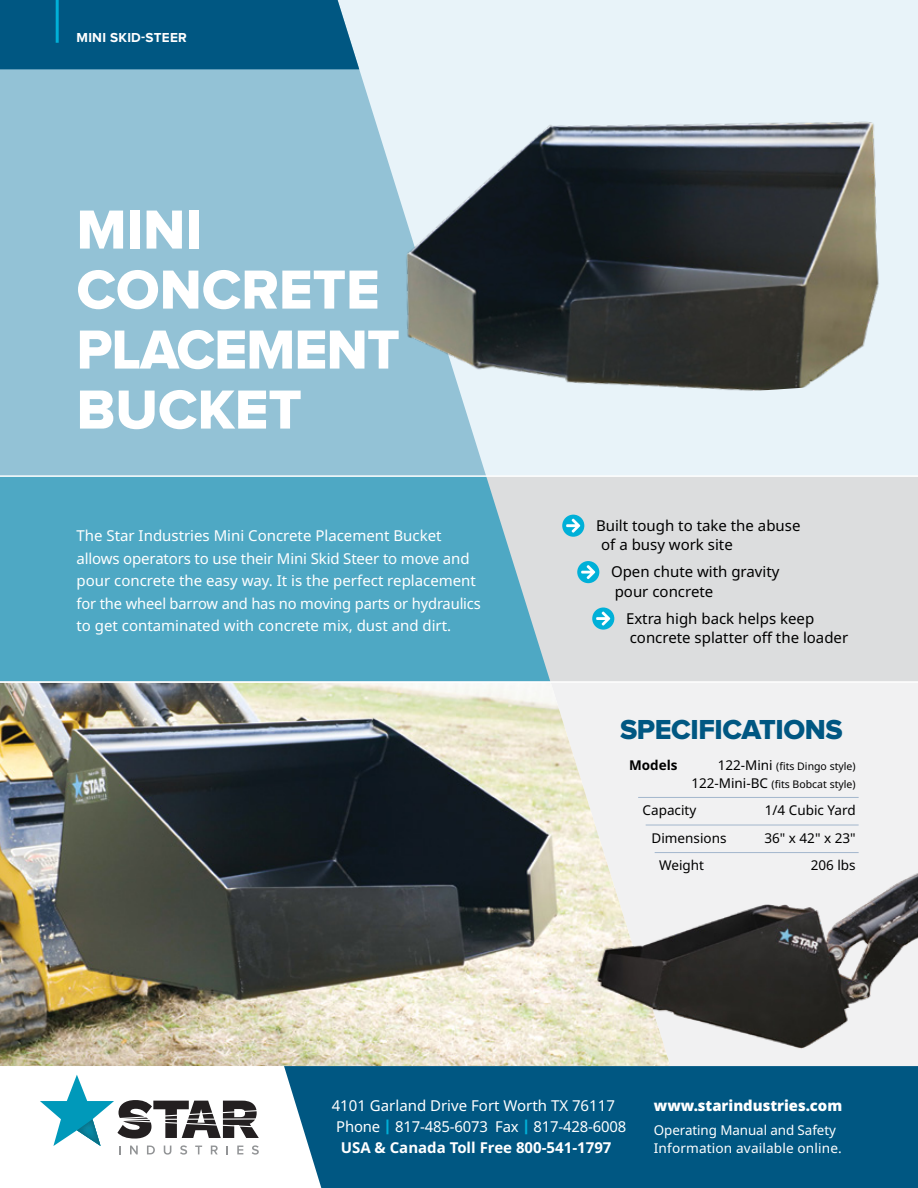
<style>
.page{position:relative;width:918px;height:1188px;background:#fff}
.page>*{position:absolute;margin:0;border:0;box-sizing:border-box;transform-origin:0 0}
.t1{font:57px/60px "Proxima Nova Extrabld";color:#fff}
.t2{font:28.5px "Proxima Nova Extrabld";letter-spacing:-.015em;color:#005782}
.t3{font:15px/22.5px "Noto Sans";color:#fff}
.t4{font:15px/19.5px "Noto Sans";color:#000}
.t5{font:700 15px "Noto Sans";color:#fff}
.t6{font:900 15px "Noto Sans";color:#fff}
.t7{font:13.5px "Noto Sans";color:#000}
.t8{font:13.5px/18px "Noto Sans";letter-spacing:.01em;color:#fff}
.t9{font:700 13.5px "Proxima Nova";letter-spacing:.02em;color:#fff}
.t10{font:700 13.5px "Noto Sans";color:#000}
.t11{font:10.5px/18px "Noto Sans";color:#000;text-align:right}
.s1{font-size:13.5px}
.s2{font-weight:900;color:#00b0d8}
</style>
<div class="page">
<div style="left:526px;top:673px;width:392px;height:396px;background:#f1f1f2"></div>
<img style="left:0;top:683px;width:670px;height:383px">
<div style="left:0;top:0;width:918px;height:476px;background:#e8f3f9"></div>
<div style="left:0;top:476px;width:918px;height:206px;background:#dcddde"></div>
<div style="left:0;top:69px;width:486px;height:406px;background:#93c2d6"></div>
<div style="left:0;top:0;width:354px;height:69px;background:#005782"></div>
<hr style="left:56px;top:0;width:3px;height:43px;background:#00b0d8">
<div style="left:0;top:477px;width:550px;height:204px;background:#4ea8c4"></div>
<svg style="left:562px;top:515px;width:22px;height:22px"></svg>
<svg style="left:577px;top:561px;width:23px;height:23px"></svg>
<svg style="left:592px;top:608px;width:22px;height:22px"></svg>
<hr style="left:0;top:475px;width:918px;height:2px;background:#fff">
<div style="left:0;top:1007px;width:400px;height:181px;background:#000;opacity:.5"></div>
<svg style="left:0;top:1066px;width:284px;height:122px"></svg>
<div style="left:284px;top:1066px;width:634px;height:122px;background:#005782"></div>
<hr style="left:0;top:681px;width:918px;height:2px;background:#fff">
<img style="left:569px;top:840px;width:349px;height:220px">
<img style="left:354px;top:52px;width:525px;height:364px">
<hr style="left:638px;top:797px;width:221px;height:1px;background:#a3b6cd">
<hr style="left:646px;top:825px;width:213px;height:1px;background:#a3b6cd">
<hr style="left:655px;top:852px;width:204px;height:1px;background:#a3b6cd">
<p class="t9" style="left:77px;top:31px;width:60px">SECTION</p>
<p class="t9" style="left:77px;top:31px;width:112px">MINI SKID-STEER</p>
<h1 class="t1" style="left:77px;top:202px;width:325px">MINI<br>CONCRETE<br>PLACEMENT<br>BUCKET</h1>
<h1 class="t1" style="left:77px;top:229px;width:277px">PRODUCT<br>NAME</h1>
<p class="t3" style="left:77px;top:525px;width:406px">The Star Industries Mini Concrete Placement Bucket allows operators to use their Mini Skid Steer to move and pour concrete the easy way. It is the perfect replacement for the wheel barrow and has no moving parts or hydraulics to get contaminated with concrete mix, dust and dirt.</p>
<p class="t4" style="left:601px;top:516px;width:201px;text-indent:-5px">Built tough to take the abuse of a busy work site</p>
<p class="t4" style="left:611px;top:562px;width:170px">Open chute with gravity pour concrete</p>
<p class="t4" style="left:626px;top:609px;width:224px">Extra high back helps keep concrete splatter off the loader</p>
<p class="t3" style="left:77px;top:570px;width:82px">Description</p>
<p class="t4" style="left:614px;top:575px;width:49px">Bullets</p>
<h2 class="t2" style="left:620px;top:716px;width:224px">SPECIFICATIONS</h2>
<p class="t10" style="left:629px;top:757px;width:50px">Models</p>
<p class="t11" style="left:691px;top:757px;width:166px"><span class="s1">122-Mini</span> (fits Dingo style)<br><span class="s1">122-Mini-BC</span> (fits Bobcat style)</p>
<p class="t7" style="left:643px;top:803px;width:55px">Capacity</p>
<p class="t7" style="left:765px;top:803px;width:92px">1/4 Cubic Yard</p>
<p class="t7" style="left:652px;top:830px;width:76px">Dimensions</p>
<p class="t7" style="left:764px;top:830px;width:93px">36" x 42" x 23"</p>
<p class="t7" style="left:659px;top:858px;width:46px">Weight</p>
<p class="t7" style="left:811px;top:858px;width:46px">206 lbs</p>
<p class="t3" style="left:332px;top:1094px;width:285px">4101 Garland Drive Fort Worth TX 76117</p>
<p class="t3" style="left:336px;top:1116px;width:292px">Phone <span class="s2">|</span> 817-485-6073 Fax <span class="s2">|</span> 817-428-6008</p>
<p class="t5" style="left:341px;top:1139px;width:272px">USA &amp; Canada Toll Free 800-541-1797</p>
<p class="t6" style="left:654px;top:1094px;width:190px">www.starindustries.com</p>
<p class="t8" style="left:654px;top:1121px;width:190px">Operating Manual and Safety<br>Information available online.</p>
</div>
